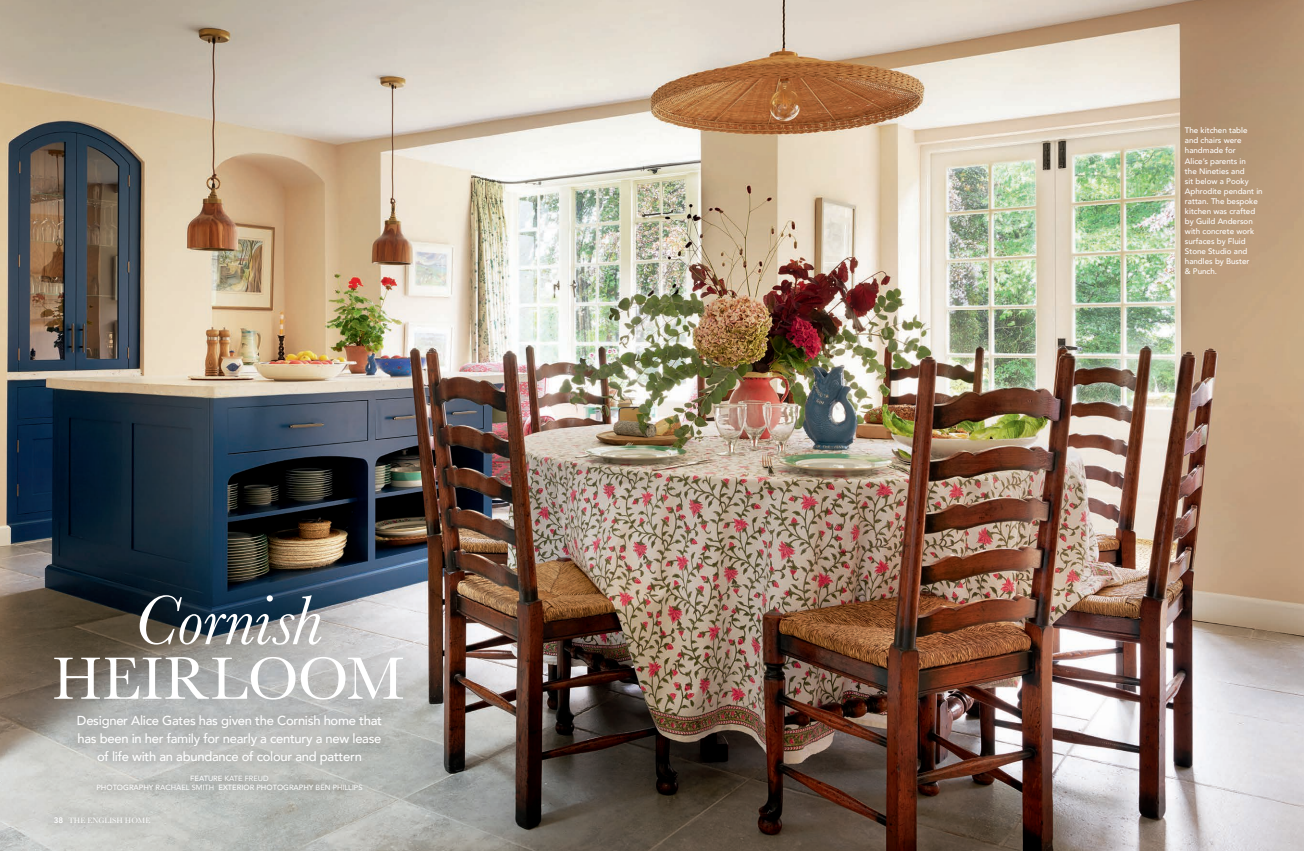
<style>
.page{position:relative;width:1304px;height:851px;background:#fff}
.page>*{position:absolute;margin:0;border:0;box-sizing:border-box;transform-origin:0 0}
.HD_Standard_36{font:italic 72px "Baskerville";letter-spacing:-.005em;color:#fff}
.HD_Standard_36-2{font:62px "Baskerville";color:#fff}
.ST_Standfirst{font:500 13px/18px "Avenir";letter-spacing:-.02em;color:#fff;text-align:center}
.t1{font:500 8px/10px "Avenir";color:#fff}
.t2{font:8px "Baskerville";color:#fff}
.CA_Caption{font:500 7.5px/9px "Avenir";color:#fff;text-align:center}
.s1{font-weight:400}
.s2{font-family:"Avenir";font-weight:800}
</style>
<div class="page">
<img style="left:0;top:0;width:1304px;height:850px">
<div style="left:66px;top:703px;width:327px;height:98px;background:#231f20;opacity:.55"></div>
<div style="left:43px;top:805px;width:118px;height:29px;background:#c9cac6"></div>
<p class="HD_Standard_36" style="left:134px;top:572px;width:190px">Cornish</p>
<p class="HD_Standard_36-2" style="left:52px;top:639px;width:353px">HEIRLOOM</p>
<p class="ST_Standfirst" style="left:77px;top:711px;width:307px">Designer Alice Gates has given the Cornish home that has been in her family for nearly a century a new lease of life with an abundance of colour and pattern</p>
<p class="CA_Caption" style="left:96px;top:773px;width:268px">FEATURE <span class="s1">KATE FREUD<br></span>PHOTOGRAPHY <span class="s1">RACHAEL SMITH</span> EXTERIOR PHOTOGRAPHY <span class="s1">BEN PHILLIPS</span></p>
<p class="t2" style="left:54px;top:814px;width:98px"><span class="s2">38</span> THE ENGLISH HOME</p>
<p class="t1" style="left:1185px;top:125px;width:79px">The kitchen table and chairs were handmade for<br>Alice’s parents in<br>the Nineties and<br>sit below a Pooky<br>Aphrodite pendant in rattan. The bespoke kitchen was crafted by Guild Anderson with concrete work surfaces by Fluid<br>Stone Studio and handles by Buster<br>&amp; Punch.</p>
</div>
